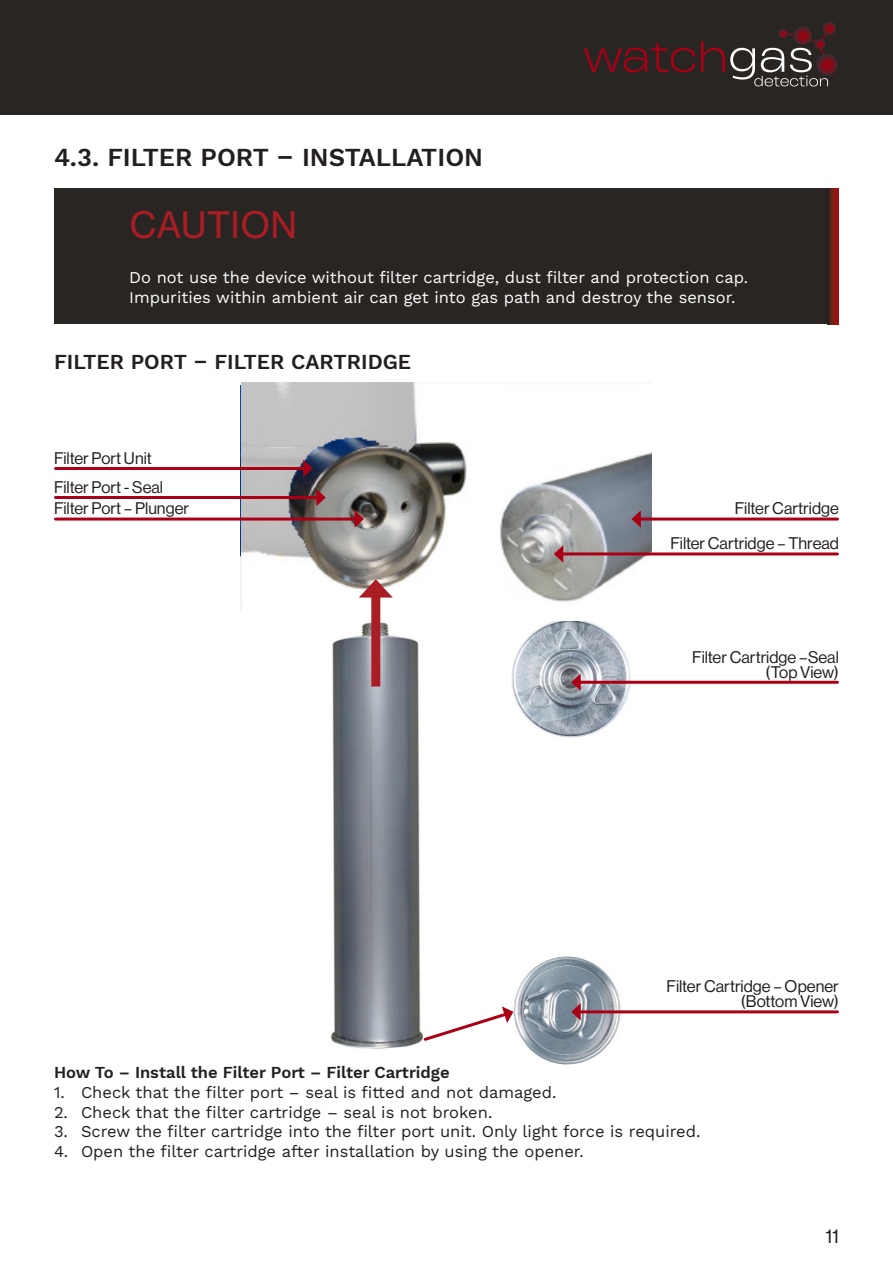
<style>
.page{position:relative;width:893px;height:1263px;background:#fff}
.page>*{position:absolute;margin:0;border:0;box-sizing:border-box;transform-origin:0 0}
.t1{font:36px "N Haas Grotesk TX Pro 55 Rg";letter-spacing:.01em;color:#a91d24}
.t2{font:600 25.5px "Work Sans";color:#231f20}
.t3{font:600 21px "Work Sans";color:#231f20}
.t4{font:19.5px "N Haas Grotesk DS Pro 55 Rg";color:#1f1d1c}
.t5{font:16.5px "Work Sans";color:#231f20}
.t6{font:16.5px "Neue Haas Display";color:#231f20}
.t7{font:16.5px/19.8px "Work Sans";color:#fff}
.t8{font:600 16.5px "Work Sans";color:#231f20}
</style>
<div class="page">
<div style="left:0;top:0;width:893px;height:115px;background:#292522"></div>
<svg style="left:584px;top:43px;width:111px;height:29px;background:#461c1e"></svg>
<svg style="left:701px;top:22px;width:138px;height:64px;background:#453635"></svg>
<div style="left:54px;top:189px;width:773px;height:135px;background:#292522"></div>
<svg style="left:827px;top:189px;width:12px;height:135px;background:#701a16"></svg>
<img style="left:330px;top:621px;width:91px;height:428px">
<img style="left:511px;top:622px;width:119px;height:115px">
<img style="left:241px;top:382px;width:411px;height:228px">
<img style="left:513px;top:957px;width:118px;height:107px">
<div style="left:371px;top:590px;width:9px;height:96px;background:#a91d24"></div>
<svg style="left:359px;top:579px;width:34px;height:18px"></svg>
<hr style="left:56px;top:467px;width:250px;height:3px;background:#aa0015">
<svg style="left:303px;top:460px;width:10px;height:17px"></svg>
<hr style="left:638px;top:517px;width:199px;height:3px;background:#aa0015">
<svg style="left:631px;top:510px;width:10px;height:18px"></svg>
<hr style="left:56px;top:496px;width:263px;height:3px;background:#aa0015">
<svg style="left:316px;top:489px;width:10px;height:17px"></svg>
<hr style="left:56px;top:517px;width:301px;height:3px;background:#aa0015">
<svg style="left:355px;top:510px;width:9px;height:18px"></svg>
<hr style="left:561px;top:552px;width:276px;height:3px;background:#aa0015">
<svg style="left:554px;top:545px;width:9px;height:18px"></svg>
<hr style="left:578px;top:681px;width:259px;height:3px;background:#aa0015">
<svg style="left:571px;top:673px;width:10px;height:18px"></svg>
<hr style="left:578px;top:1010px;width:259px;height:3px;background:#aa0015">
<svg style="left:571px;top:1003px;width:10px;height:17px"></svg>
<svg style="left:421px;top:1006px;width:92px;height:36px"></svg>
<p class="t2" style="left:54px;top:142px;width:431px">4.3. FILTER PORT – INSTALLATION</p>
<p class="t1" style="left:130px;top:203px;width:169px">CAUTION</p>
<p class="t7" style="left:129px;top:267px;width:620px">Do not use the device without filter cartridge, dust filter and protection cap.<br>Impurities within ambient air can get into gas path and destroy the sensor.</p>
<p class="t3" style="left:54px;top:350px;width:359px">FILTER PORT – FILTER CARTRIDGE</p>
<p class="t6" style="left:54px;top:449px;width:99px">Filter Port Unit</p>
<p class="t6" style="left:54px;top:478px;width:111px">Filter Port - Seal</p>
<p class="t6" style="left:54px;top:499px;width:137px">Filter Port – Plunger</p>
<p class="t6" style="left:735px;top:499px;width:106px">Filter Cartridge</p>
<p class="t6" style="left:670px;top:534px;width:170px">Filter Cartridge – Thread</p>
<p class="t6" style="left:692px;top:647px;width:148px">Filter Cartridge –Seal</p>
<p class="t6" style="left:765px;top:662px;width:75px">(Top View)</p>
<p class="t6" style="left:667px;top:977px;width:174px">Filter Cartridge – Opener</p>
<p class="t6" style="left:741px;top:992px;width:100px">(Bottom View)</p>
<p class="t8" style="left:54px;top:1063px;width:397px">How To – Install the Filter Port – Filter Cartridge</p>
<p class="t5" style="left:54px;top:1079px;width:504px">1. Check that the filter port – seal is fitted and not damaged.</p>
<p class="t5" style="left:54px;top:1099px;width:440px">2. Check that the filter cartridge – seal is not broken.</p>
<p class="t5" style="left:54px;top:1119px;width:648px">3. Screw the filter cartridge into the filter port unit. Only light force is required.</p>
<p class="t5" style="left:54px;top:1139px;width:531px">4. Open the filter cartridge after installation by using the opener.</p>
<p class="t4" style="left:825px;top:1225px;width:15px">11</p>
</div>
